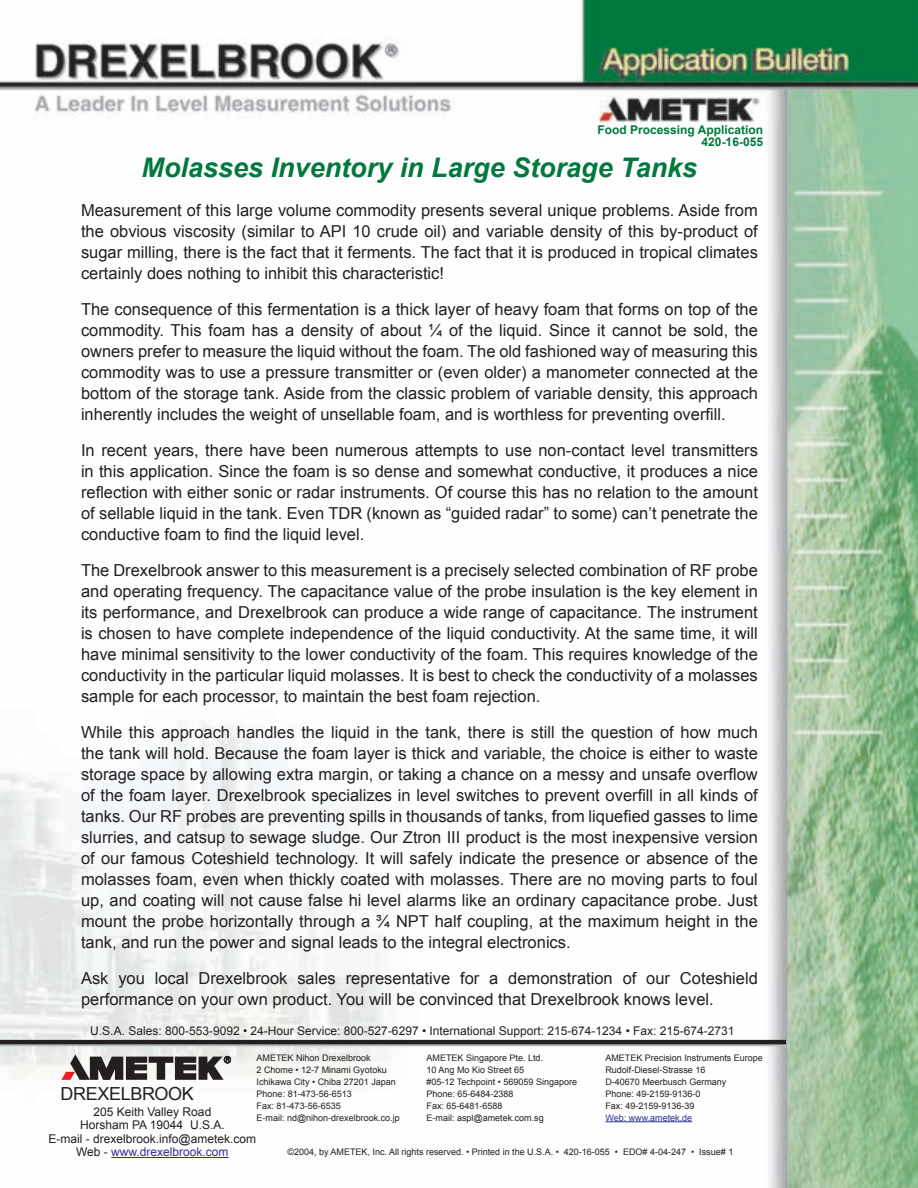
<style>
.page{position:relative;width:918px;height:1188px;background:#fff}
.page>*{position:absolute;margin:0;border:0;box-sizing:border-box;transform-origin:0 0}
.t1{font:italic 700 27px "Arial";color:#00783e}
.t2{font:18px "Arial";letter-spacing:-.02em;color:#231f20}
.t3{font:16.5px/21px "Arial";color:#231f20;text-align:justify}
.t4{font:12px/13.5px "Arial";color:#231f20;text-align:center}
.t5{font:700 12px/12px "Arial";color:#00783e;text-align:right}
.t6{font:9px "Arial";color:#231f20}
.t7{font:9px "Arial";color:#2e3092}
.s1{color:#2e3092}
</style>
<div class="page">
<img style="left:0;top:0;width:918px;height:1188px">
<svg style="left:0;top:1044px;width:786px;height:2px;background:#9f9fa1"></svg>
<hr style="left:0;top:1040px;width:786px;height:4px;background:#231f20">
<svg style="left:62px;top:1054px;width:169px;height:26px"></svg>
<hr style="left:605px;top:1121px;width:87px;height:1px;background:#2e3092">
<hr style="left:111px;top:1157px;width:118px;height:1px;background:#2e3092">
<p class="t5" style="left:597px;top:124px;width:167px">Food Processing Application<br>420-16-055</p>
<h1 class="t1" style="left:142px;top:150px;width:557px">Molasses Inventory in Large Storage Tanks</h1>
<p class="t3" style="left:81px;top:200px;width:678px">Measurement of this large volume commodity presents several unique problems. Aside from the obvious viscosity (similar to API 10 crude oil) and variable density of this by-product of sugar milling, there is the fact that it ferments. The fact that it is produced in tropical climates certainly does nothing to inhibit this characteristic!</p>
<p class="t3" style="left:81px;top:299px;width:678px">The consequence of this fermentation is a thick layer of heavy foam that forms on top of the commodity. This foam has a density of about 1⁄4 of the liquid. Since it cannot be sold, the owners prefer to measure the liquid without the foam. The old fashioned way of measuring this commodity was to use a pressure transmitter or (even older) a manometer connected at the bottom of the storage tank. Aside from the classic problem of variable density, this approach inherently includes the weight of unsellable foam, and is worthless for preventing overfill.</p>
<p class="t3" style="left:81px;top:440px;width:678px">In recent years, there have been numerous attempts to use non-contact level transmitters in this application. Since the foam is so dense and somewhat conductive, it produces a nice reflection with either sonic or radar instruments. Of course this has no relation to the amount of sellable liquid in the tank. Even TDR (known as “guided radar” to some) can’t penetrate the conductive foam to find the liquid level.</p>
<p class="t3" style="left:81px;top:560px;width:678px">The Drexelbrook answer to this measurement is a precisely selected combination of RF probe and operating frequency. The capacitance value of the probe insulation is the key element in its performance, and Drexelbrook can produce a wide range of capacitance. The instrument is chosen to have complete independence of the liquid conductivity. At the same time, it will have minimal sensitivity to the lower conductivity of the foam. This requires knowledge of the conductivity in the particular liquid molasses. It is best to check the conductivity of a molasses sample for each processor, to maintain the best foam rejection.</p>
<p class="t3" style="left:81px;top:722px;width:678px">While this approach handles the liquid in the tank, there is still the question of how much the tank will hold. Because the foam layer is thick and variable, the choice is either to waste storage space by allowing extra margin, or taking a chance on a messy and unsafe overflow of the foam layer. Drexelbrook specializes in level switches to prevent overfill in all kinds of tanks. Our RF probes are preventing spills in thousands of tanks, from liquefied gasses to lime slurries, and catsup to sewage sludge. Our Ztron III product is the most inexpensive version of our famous Coteshield technology. It will safely indicate the presence or absence of the molasses foam, even when thickly coated with molasses. There are no moving parts to foul up, and coating will not cause false hi level alarms like an ordinary capacitance probe. Just mount the probe horizontally through a 3⁄4 NPT half coupling, at the maximum height in the tank, and run the power and signal leads to the integral electronics.</p>
<p class="t3" style="left:81px;top:968px;width:678px">Ask you local Drexelbrook sales representative for a demonstration of our Coteshield performance on your own product. You will be convinced that Drexelbrook knows level.</p>
<p class="t4" style="left:90px;top:1025px;width:646px">U.S.A. Sales: 800-553-9092 • 24-Hour Service: 800-527-6297 • International Support: 215-674-1234 • Fax: 215-674-2731</p>
<p class="t6" style="left:257px;top:1052px;width:116px">AMETEK Nihon Drexelbrook</p>
<p class="t6" style="left:427px;top:1052px;width:118px">AMETEK Singapore Pte. Ltd.</p>
<p class="t6" style="left:605px;top:1052px;width:159px">AMETEK Precision Instruments Europe</p>
<p class="t6" style="left:257px;top:1064px;width:132px">2 Chome • 12-7 Minami Gyotoku</p>
<p class="t6" style="left:427px;top:1064px;width:99px">10 Ang Mo Kio Street 65</p>
<p class="t6" style="left:605px;top:1064px;width:102px">Rudolf-Diesel-Strasse 16</p>
<p class="t6" style="left:257px;top:1076px;width:141px">Ichikawa City • Chiba 27201 Japan</p>
<p class="t6" style="left:427px;top:1076px;width:152px">#05-12 Techpoint • 569059 Singapore</p>
<p class="t6" style="left:605px;top:1076px;width:123px">D-40670 Meerbusch Germany</p>
<p class="t6" style="left:257px;top:1088px;width:97px">Phone: 81-473-56-6513</p>
<p class="t6" style="left:427px;top:1088px;width:89px">Phone: 65-6484-2388</p>
<p class="t6" style="left:605px;top:1088px;width:97px">Phone: 49-2159-9136-0</p>
<p class="t6" style="left:257px;top:1100px;width:86px">Fax: 81-473-56-6535</p>
<p class="t6" style="left:427px;top:1100px;width:78px">Fax: 65-6481-6588</p>
<p class="t6" style="left:605px;top:1100px;width:91px">Fax: 49-2159-9136-39</p>
<p class="t6" style="left:257px;top:1112px;width:145px">E-mail: nd@nihon-drexelbrook.co.jp</p>
<p class="t6" style="left:427px;top:1112px;width:119px">E-mail: aspl@ametek.com.sg</p>
<p class="t7" style="left:605px;top:1112px;width:88px">Web: www.ametek.de</p>
<p class="t2" style="left:61px;top:1082px;width:135px">DREXELBROOK</p>
<p class="t4" style="left:49px;top:1105px;width:209px">205 Keith Valley Road<br>Horsham PA 19044 U.S.A.<br>E-mail - drexelbrook.info@ametek.com<br>Web - <span class="s1">www.drexelbrook.com</span></p>
<p class="t6" style="left:287px;top:1146px;width:447px">©2004, by AMETEK, Inc. All rights reserved. • Printed in the U.S.A. • 420-16-055 • EDO# 4-04-247 • Issue# 1</p>
</div>
